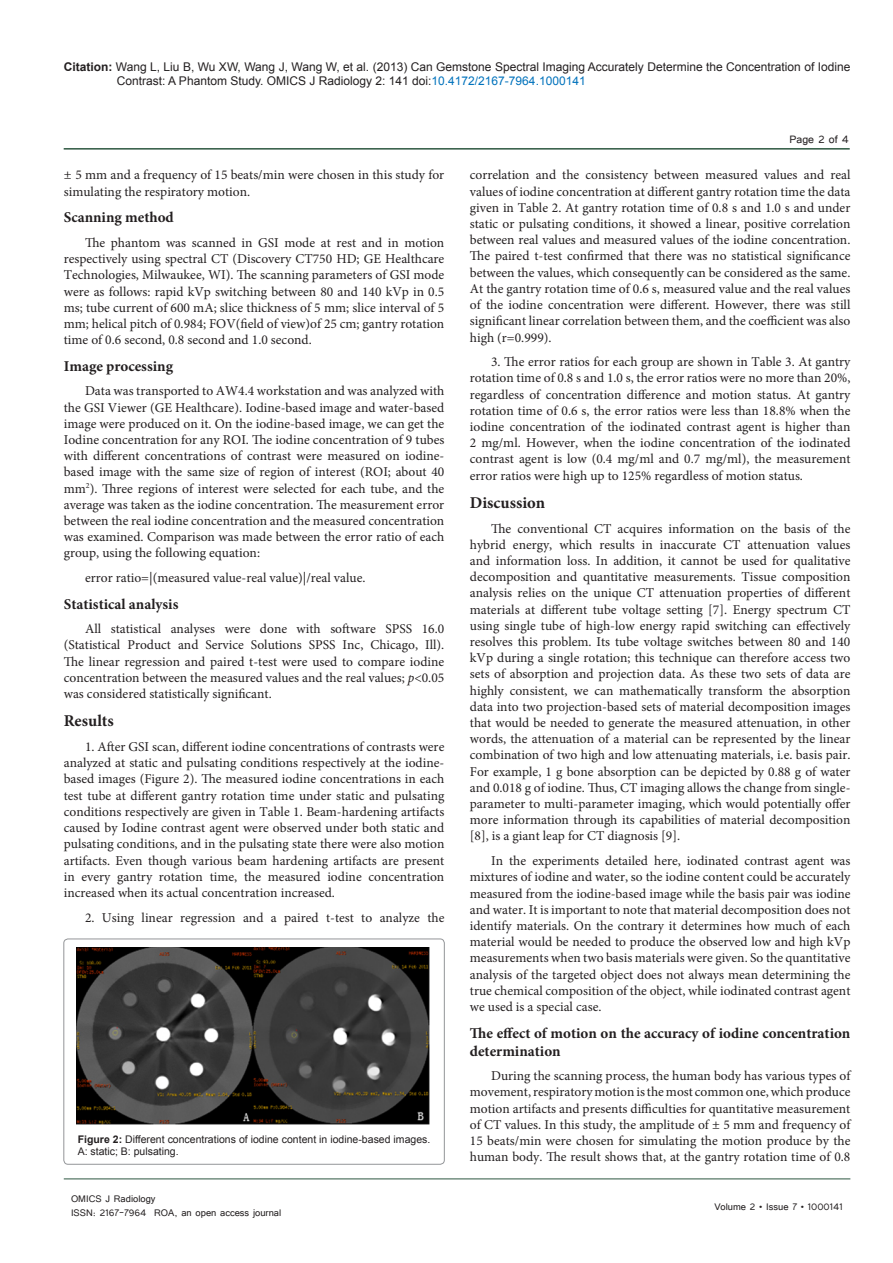
<style>
.page{position:relative;width:893px;height:1263px;background:#fff}
.page>*{position:absolute;margin:0;border:0;box-sizing:border-box;transform-origin:0 0}
.Hedding{font:700 16.5px "Minion Pro";color:#231f20}
.Side-Hedding{font:700 15px/18px "Minion Pro";color:#231f20}
.Hedding-2{font:13.5px/16.2px "Minion Pro";color:#231f20;text-align:justify}
.t1{font:13.5px "Tunga";color:#231f20}
.t2{font:12px/14.4px "Arial";color:#231f20}
.t3{font:12px/14.4px "Tunga";color:#231f20}
.t4{font:10.5px/12.6px "Arial";color:#231f20}
.s1{font-weight:700}
.s2{color:#0072bc}
.s3{font-style:italic}
</style>
<div class="page">
<hr style="left:64px;top:148px;width:786px;height:2px;background:#2d5741">
<hr style="left:64px;top:1179px;width:786px;height:1px;background:#2d5741">
<img style="left:76px;top:948px;width:354px;height:176px">
<div style="left:64px;top:939px;width:380px;height:225px;border:1px solid #939598;border-radius:4px"></div>
<p class="t2" style="left:117px;top:60px;width:735px;text-indent:-53px"><span class="s1">Citation:</span> Wang L, Liu B, Wu XW, Wang J, Wang W, et al. (2013) Can Gemstone Spectral Imaging Accurately Determine the Concentration of Iodine<br>Contrast: A Phantom Study. OMICS J Radiology 2: 141 doi:<span class="s2">10.4172/2167-7964.1000141</span></p>
<p class="Hedding-2" style="left:64px;top:167px;width:382px">± 5 mm and a frequency of 15 beats/min were chosen in this study for simulating the respiratory motion.</p>
<p class="Side-Hedding" style="left:64px;top:208px;width:112px">Scanning method</p>
<p class="Hedding-2" style="left:64px;top:235px;width:382px;text-indent:21px">The phantom was scanned in GSI mode at rest and in motion respectively using spectral CT (Discovery CT750 HD; GE Healthcare Technologies, Milwaukee, WI). The scanning parameters of GSI mode were as follows: rapid kVp switching between 80 and 140 kVp in 0.5 ms; tube current of 600 mA; slice thickness of 5 mm; slice interval of 5 mm; helical pitch of 0.984; FOV(field of view)of 25 cm; gantry rotation time of 0.6 second, 0.8 second and 1.0 second.</p>
<p class="Side-Hedding" style="left:64px;top:357px;width:111px">Image processing</p>
<p class="Hedding-2" style="left:64px;top:383px;width:382px;text-indent:21px">Data was transported to AW4.4 workstation and was analyzed with the GSI Viewer (GE Healthcare). Iodine-based image and water-based image were produced on it. On the iodine-based image, we can get the Iodine concentration for any ROI. The iodine concentration of 9 tubes with different concentrations of contrast were measured on iodine&shy;based image with the same size of region of interest (ROI; about 40 mm<sup>2</sup>). Three regions of interest were selected for each tube, and the average was taken as the iodine concentration. The measurement error between the real iodine concentration and the measured concentration was examined. Comparison was made between the error ratio of each group, using the following equation:</p>
<p class="Hedding-2" style="left:85px;top:570px;width:282px">error ratio=|(measured value-real value)|/real value.</p>
<p class="Side-Hedding" style="left:64px;top:595px;width:116px">Statistical analysis</p>
<p class="Hedding-2" style="left:64px;top:621px;width:382px;text-indent:21px">All statistical analyses were done with software SPSS 16.0 (Statistical Product and Service Solutions SPSS Inc, Chicago, Ill).<br>The linear regression and paired t-test were used to compare iodine concentration between the measured values and the real values; <span class="s3">p</span>&lt;0.05 was considered statistically significant.</p>
<p class="Hedding" style="left:64px;top:709px;width:52px">Results</p>
<p class="Hedding-2" style="left:64px;top:739px;width:382px;text-indent:21px">1. After GSI scan, different iodine concentrations of contrasts were analyzed at static and pulsating conditions respectively at the iodine&shy;based images (Figure 2). The measured iodine concentrations in each test tube at different gantry rotation time under static and pulsating conditions respectively are given in Table 1. Beam-hardening artifacts caused by Iodine contrast agent were observed under both static and pulsating conditions, and in the pulsating state there were also motion artifacts. Even though various beam hardening artifacts are present in every gantry rotation time, the measured iodine concentration increased when its actual concentration increased.</p>
<p class="Hedding-2" style="left:85px;top:909px;width:361px">2. Using linear regression and a paired t-test to analyze the</p>
<p class="t4" style="left:78px;top:1133px;width:354px"><span class="s1">Figure 2:</span> Different concentrations of iodine content in iodine-based images.<br>A: static; B: pulsating.</p>
<p class="t3" style="left:71px;top:1190px;width:212px">OMICS J Radiology<br>ISSN: 2167-7964 ROA, an open access journal</p>
<p class="t1" style="left:790px;top:131px;width:61px">Page 2 of 4</p>
<p class="Hedding-2" style="left:470px;top:167px;width:382px">correlation and the consistency between measured values and real values of iodine concentration at different gantry rotation time the data given in Table 2. At gantry rotation time of 0.8 s and 1.0 s and under static or pulsating conditions, it showed a linear, positive correlation between real values and measured values of the iodine concentration.<br>The paired t-test confirmed that there was no statistical significance between the values, which consequently can be considered as the same.<br>At the gantry rotation time of 0.6 s, measured value and the real values of the iodine concentration were different. However, there was still significant linear correlation between them, and the coefficient was also high (r=0.999).</p>
<p class="Hedding-2" style="left:470px;top:354px;width:382px;text-indent:21px">3. The error ratios for each group are shown in Table 3. At gantry rotation time of 0.8 s and 1.0 s, the error ratios were no more than 20%, regardless of concentration difference and motion status. At gantry rotation time of 0.6 s, the error ratios were less than 18.8% when the iodine concentration of the iodinated contrast agent is higher than 2 mg/ml. However, when the iodine concentration of the iodinated contrast agent is low (0.4 mg/ml and 0.7 mg/ml), the measurement error ratios were high up to 125% regardless of motion status.</p>
<p class="Hedding" style="left:470px;top:491px;width:77px">Discussion</p>
<p class="Hedding-2" style="left:470px;top:520px;width:382px;text-indent:21px">The conventional CT acquires information on the basis of the hybrid energy, which results in inaccurate CT attenuation values and information loss. In addition, it cannot be used for qualitative decomposition and quantitative measurements. Tissue composition analysis relies on the unique CT attenuation properties of different materials at different tube voltage setting [7]. Energy spectrum CT using single tube of high-low energy rapid switching can effectively resolves this problem. Its tube voltage switches between 80 and 140 kVp during a single rotation; this technique can therefore access two sets of absorption and projection data. As these two sets of data are highly consistent, we can mathematically transform the absorption data into two projection-based sets of material decomposition images that would be needed to generate the measured attenuation, in other words, the attenuation of a material can be represented by the linear combination of two high and low attenuating materials, i.e. basis pair.<br>For example, 1 g bone absorption can be depicted by 0.88 g of water and 0.018 g of iodine. Thus, CT imaging allows the change from single&shy;parameter to multi-parameter imaging, which would potentially offer more information through its capabilities of material decomposition [8], is a giant leap for CT diagnosis [9].</p>
<p class="Hedding-2" style="left:470px;top:853px;width:382px;text-indent:21px">In the experiments detailed here, iodinated contrast agent was mixtures of iodine and water, so the iodine content could be accurately measured from the iodine-based image while the basis pair was iodine and water. It is important to note that material decomposition does not identify materials. On the contrary it determines how much of each material would be needed to produce the observed low and high kVp measurements when two basis materials were given. So the quantitative analysis of the targeted object does not always mean determining the true chemical composition of the object, while iodinated contrast agent we used is a special case.</p>
<p class="Side-Hedding" style="left:470px;top:1023px;width:382px">The effect of motion on the accuracy of iodine concentration determination</p>
<p class="Hedding-2" style="left:470px;top:1068px;width:382px;text-indent:21px">During the scanning process, the human body has various types of movement, respiratory motion is the most common one, which produce motion artifacts and presents difficulties for quantitative measurement of CT values. In this study, the amplitude of ± 5 mm and frequency of 15 beats/min were chosen for simulating the motion produce by the human body. The result shows that, at the gantry rotation time of 0.8</p>
<p class="t3" style="left:714px;top:1199px;width:130px">Volume 2 • Issue 7 • 1000141</p>
</div>
